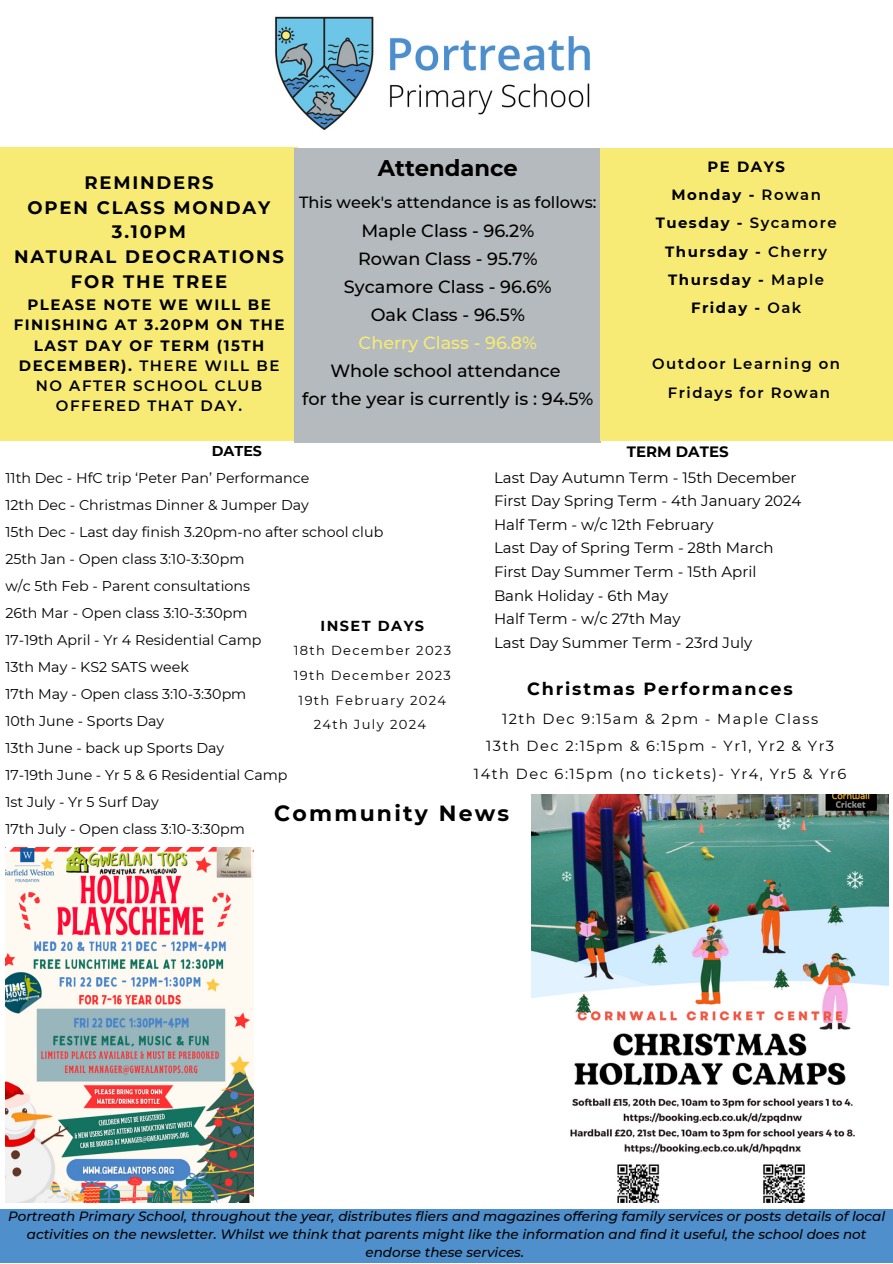
<style>
.page{position:relative;width:893px;height:1264px;background:#fff}
.page>*{position:absolute;margin:0;border:0;box-sizing:border-box;transform-origin:0 0}
.t1{font:700 22.65px "Montserrat";color:#000}
.t2{font:700 21.9px "Montserrat";letter-spacing:.1em;color:#000}
.t3{font:700 18px/24.8px "Montserrat";letter-spacing:.1em;color:#000;text-align:center}
.t4{font:500 17.7px "Montserrat";color:#000}
.t5{font:700 17.55px "Montserrat";letter-spacing:.1em;color:#000}
.t6{font:500 17.55px "Montserrat";color:#f7eb75}
.t7{font:500 17.55px "Montserrat";color:#000}
.t8{font:500 16.2px "Montserrat";color:#000}
.t9{font:15px "Montserrat";color:#000}
.t10{font:700 15px/20.2px "Montserrat";letter-spacing:.1em;color:#000;text-align:center}
.t11{font:700 15px "Montserrat";color:#000}
.t12{font:700 14.85px "Montserrat";letter-spacing:.1em;color:#000}
.t13{font:600 14.85px "Montserrat";letter-spacing:.1em;color:#000}
.t14{font:14.55px "Montserrat";letter-spacing:.1em;color:#000}
.t15{font:700 14.4px "Montserrat";letter-spacing:.1em;color:#000}
.t16{font:14.25px "Montserrat";color:#000}
.t17{font:700 14.25px "Montserrat";color:#000}
.t18{font:italic 500 13.5px/18px "Montserrat";color:#000;text-align:center}
.t19{font:13.05px "Montserrat";letter-spacing:.1em;color:#000}
.s1{font-weight:600}
</style>
<div class="page">
<img style="left:274px;top:16px;width:316px;height:115px">
<div style="left:0;top:1209px;width:892px;height:53px;background:#4e8fcc"></div>
<div style="left:0;top:147px;width:297px;height:294px;background:#f7eb75"></div>
<div style="left:294px;top:148px;width:307px;height:295px;background:#b4babd"></div>
<div style="left:599px;top:148px;width:293px;height:293px;background:#f7eb75"></div>
<img style="left:531px;top:794px;width:357px;height:408px">
<img style="left:5px;top:847px;width:249px;height:355px">
<p class="t3" style="left:84px;top:170px;width:131px">REMINDERS</p>
<p class="t3" style="left:28px;top:195px;width:244px">OPEN CLASS MONDAY<br>3.10PM</p>
<p class="t3" style="left:14px;top:244px;width:271px">NATURAL DEOCRATIONS<br>FOR THE TREE</p>
<p class="t10" style="left:14px;top:295px;width:272px">PLEASE NOTE WE WILL BE<br>FINISHING AT 3.20PM ON THE<br>LAST DAY OF TERM (15TH<br>DECEMBER). <span class="s1">THERE WILL BE<br>NO AFTER SCHOOL CLUB<br>OFFERED THAT DAY.</span></p>
<p class="t1" style="left:378px;top:154px;width:141px">Attendance</p>
<p class="t8" style="left:299px;top:193px;width:299px">This week's attendance is as follows:</p>
<p class="t4" style="left:361px;top:219px;width:174px">Maple Class - 96.2%</p>
<p class="t7" style="left:358px;top:248px;width:181px">Rowan Class - 95.7%</p>
<p class="t4" style="left:344px;top:275px;width:209px">Sycamore Class - 96.6%</p>
<p class="t4" style="left:371px;top:304px;width:155px">Oak Class - 96.5%</p>
<p class="t6" style="left:358px;top:332px;width:180px">Cherry Class - 96.8%</p>
<p class="t4" style="left:330px;top:360px;width:232px">Whole school attendance</p>
<p class="t4" style="left:302px;top:388px;width:293px">for the year is currently is : 94.5%</p>
<p class="t12" style="left:707px;top:158px;width:79px">PE DAYS</p>
<p class="t12" style="left:671px;top:186px;width:151px">Monday - <span class="s1">Rowan</span></p>
<p class="t12" style="left:655px;top:214px;width:182px">Tuesday - <span class="s1">Sycamore</span></p>
<p class="t12" style="left:665px;top:242px;width:163px">Thursday - <span class="s1">Cherry</span></p>
<p class="t12" style="left:668px;top:270px;width:157px">Thursday - <span class="s1">Maple</span></p>
<p class="t12" style="left:691px;top:299px;width:112px">Friday - <span class="s1">Oak</span></p>
<p class="t13" style="left:652px;top:355px;width:189px">Outdoor Learning on</p>
<p class="t13" style="left:667px;top:383px;width:164px">Fridays for Rowan</p>
<p class="t17" style="left:212px;top:442px;width:52px">DATES</p>
<p class="t16" style="left:5px;top:469px;width:305px">11th Dec - HfC trip ‘Peter Pan’ Performance</p>
<p class="t16" style="left:5px;top:496px;width:305px">12th Dec - Christmas Dinner &amp; Jumper Day</p>
<p class="t16" style="left:5px;top:523px;width:379px">15th Dec - Last day finish 3.20pm-no after school club</p>
<p class="t16" style="left:5px;top:550px;width:240px">25th Jan - Open class 3:10-3:30pm</p>
<p class="t16" style="left:5px;top:577px;width:246px">w/c 5th Feb - Parent consultations</p>
<p class="t16" style="left:5px;top:604px;width:244px">26th Mar - Open class 3:10-3:30pm</p>
<p class="t16" style="left:5px;top:631px;width:258px">17-19th April - Yr 4 Residential Camp</p>
<p class="t16" style="left:5px;top:658px;width:185px">13th May - KS2 SATS week</p>
<p class="t16" style="left:5px;top:685px;width:242px">17th May - Open class 3:10-3:30pm</p>
<p class="t16" style="left:5px;top:712px;width:160px">10th June - Sports Day</p>
<p class="t16" style="left:5px;top:739px;width:220px">13th June - back up Sports Day</p>
<p class="t16" style="left:5px;top:766px;width:284px">17-19th June - Yr 5 &amp; 6 Residential Camp</p>
<p class="t16" style="left:5px;top:793px;width:155px">1st July - Yr 5 Surf Day</p>
<p class="t16" style="left:5px;top:820px;width:241px">17th July - Open class 3:10-3:30pm</p>
<p class="t11" style="left:627px;top:442px;width:103px">TERM DATES</p>
<p class="t9" style="left:494px;top:468px;width:304px">Last Day Autumn Term - 15th December</p>
<p class="t9" style="left:494px;top:491px;width:309px">First Day Spring Term - 4th January 2024</p>
<p class="t9" style="left:494px;top:515px;width:221px">Half Term - w/c 12th February</p>
<p class="t9" style="left:494px;top:539px;width:281px">Last Day of Spring Term - 28th March</p>
<p class="t9" style="left:494px;top:562px;width:264px">First Day Summer Term - 15th April</p>
<p class="t9" style="left:494px;top:586px;width:176px">Bank Holiday - 6th May</p>
<p class="t9" style="left:494px;top:610px;width:188px">Half Term - w/c 27th May</p>
<p class="t9" style="left:494px;top:633px;width:260px">Last Day Summer Term - 23rd July</p>
<p class="t15" style="left:320px;top:616px;width:105px">INSET DAYS</p>
<p class="t19" style="left:294px;top:642px;width:159px">18th December 2023</p>
<p class="t19" style="left:294px;top:667px;width:158px">19th December 2023</p>
<p class="t19" style="left:298px;top:692px;width:149px">19th February 2024</p>
<p class="t19" style="left:314px;top:716px;width:114px">24th July 2024</p>
<p class="t5" style="left:527px;top:677px;width:267px">Christmas Performances</p>
<p class="t14" style="left:502px;top:709px;width:318px">12th Dec 9:15am &amp; 2pm - Maple Class</p>
<p class="t14" style="left:486px;top:737px;width:349px">13th Dec 2:15pm &amp; 6:15pm - Yr1, Yr2 &amp; Yr3</p>
<p class="t14" style="left:474px;top:764px;width:374px">14th Dec 6:15pm (no tickets)- Yr4, Yr5 &amp; Yr6</p>
<p class="t2" style="left:274px;top:800px;width:236px">Community News</p>
<p class="t18" style="left:8px;top:1207px;width:878px">Portreath Primary School, throughout the year, distributes fliers and magazines offering family services or posts details of local activities on the newsletter. Whilst we think that parents might like the information and find it useful, the school does not endorse these services.</p>
</div>
